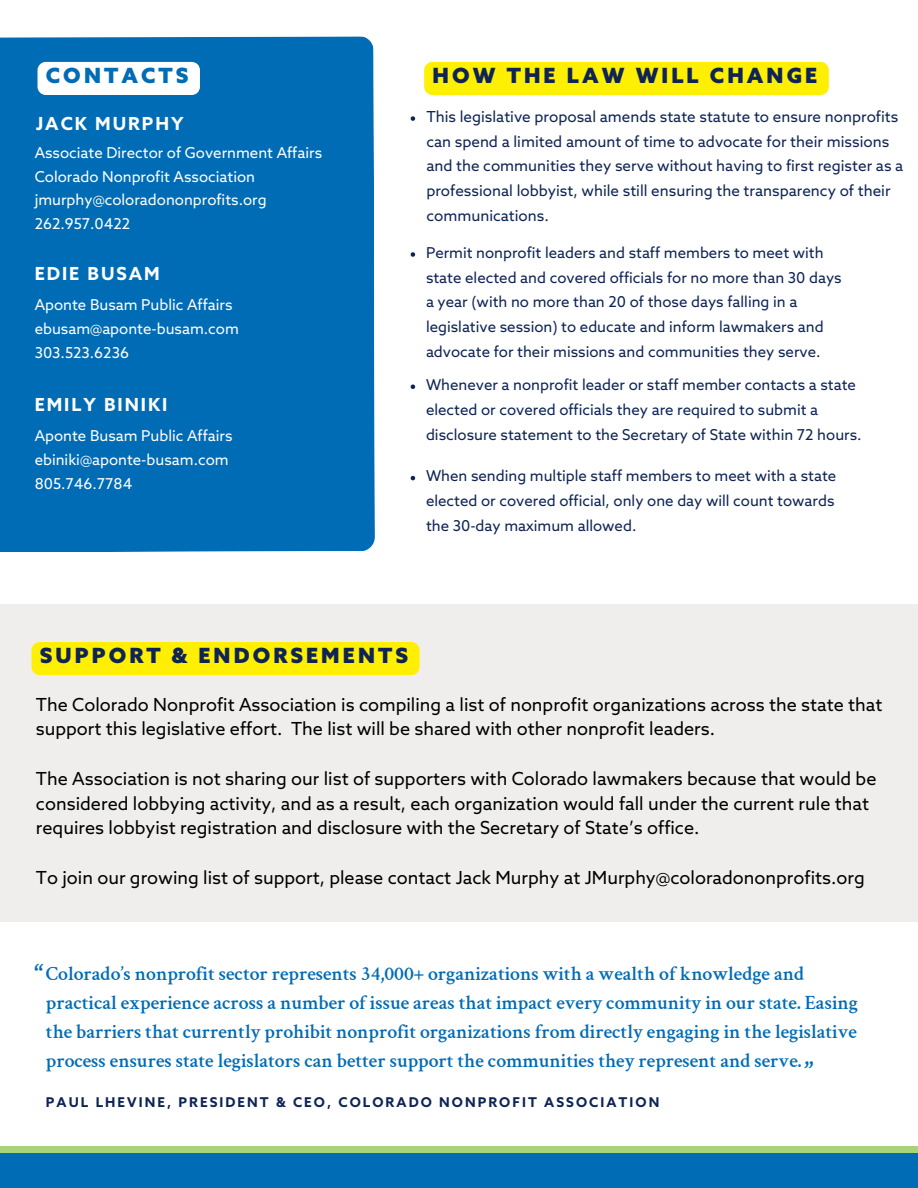
<style>
.page{position:relative;width:918px;height:1188px;background:#fff}
.page>*{position:absolute;margin:0;border:0;box-sizing:border-box;transform-origin:0 0}
.t1{font:600 30.6px "Crimson Text";color:#016cb6}
.t2{font:900 21px "Azo Sans";letter-spacing:.145em;color:#0e2454}
.t3{font:900 21px "Azo Sans";letter-spacing:.145em;color:#016cb6}
.t4{font:600 19.95px/29.2px "Crimson Text";letter-spacing:-.005em;color:#016cb6}
.t5{font:18px/24.8px "Azo Sans";color:#000}
.t6{font:700 18px "Azo Sans";letter-spacing:.11em;color:#fff}
.t7{font:15.15px/24.8px "Azo Sans";color:#0e2454}
.t8{font:15px/24.8px "Azo Sans";color:#0e2454}
.t9{font:15px/23.7px "Azo Sans";color:#fff}
.t10{font:700 13.5px "Azo Sans";letter-spacing:.15em;color:#0e2454}
</style>
<div class="page">
<div style="left:0;top:604px;width:918px;height:318px;background:#efeeed"></div>
<div style="left:0;top:37px;width:375px;height:515px;background:#016cb6"></div>
<div style="left:0;top:1147px;width:918px;height:12px;background:#a8d379"></div>
<div style="left:0;top:1153px;width:918px;height:35px;background:#016cb6"></div>
<div style="left:424px;top:62px;width:405px;height:33px;background:#ffef02"></div>
<svg style="left:411px;top:252px;width:4px;height:5px"></svg>
<svg style="left:411px;top:385px;width:4px;height:4px"></svg>
<svg style="left:411px;top:476px;width:4px;height:4px"></svg>
<svg style="left:38px;top:62px;width:162px;height:33px"></svg>
<div style="left:31px;top:642px;width:389px;height:33px;background:#ffef02"></div>
<svg style="left:411px;top:116px;width:4px;height:5px"></svg>
<h4 class="t3" style="left:46px;top:65px;width:144px">CONTACTS</h4>
<p class="t6" style="left:36px;top:115px;width:149px">JACK MURPHY</p>
<p class="t9" style="left:35px;top:142px;width:289px">Associate Director of Government Affairs<br>Colorado Nonprofit Association jmurphy@coloradononprofits.org<br>262.957.0422</p>
<p class="t6" style="left:35px;top:265px;width:127px">EDIE BUSAM</p>
<h4 class="t9" style="left:35px;top:294px;width:206px">Aponte Busam Public Affairs ebusam@aponte-busam.com<br>303.523.6236</h4>
<p class="t6" style="left:35px;top:395px;width:134px">EMILY BINIKI</p>
<h1 class="t9" style="left:35px;top:425px;width:199px">Aponte Busam Public Affairs ebiniki@aponte-busam.com<br>805.746.7784</h1>
<h3 class="t2" style="left:433px;top:65px;width:386px">HOW THE LAW WILL CHANGE</h3>
<p class="t7" style="left:426px;top:105px;width:479px">This legislative proposal amends state statute to ensure nonprofits can spend a limited amount of time to advocate for their missions and the communities they serve without having to first register as a professional lobbyist, while still ensuring the transparency of their communications.</p>
<h5 class="t8" style="left:426px;top:241px;width:417px">Permit nonprofit leaders and staff members to meet with state elected and covered officials for no more than 30 days a year (with no more than 20 of those days falling in a legislative session) to educate and inform lawmakers and advocate for their missions and communities they serve.</h5>
<h1 class="t8" style="left:426px;top:374px;width:437px">Whenever a nonprofit leader or staff member contacts a state elected or covered officials they are required to submit a disclosure statement to the Secretary of State within 72 hours.</h1>
<h1 class="t8" style="left:426px;top:465px;width:412px;text-align:justify">When sending multiple staff members to meet with a state elected or covered official, only one day will count towards the 30-day maximum allowed.</h1>
<h4 class="t2" style="left:40px;top:645px;width:370px">SUPPORT &amp; ENDORSEMENTS</h4>
<p class="t5" style="left:36px;top:693px;width:848px">The Colorado Nonprofit Association is compiling a list of nonprofit organizations across the state that support this legislative effort. The list will be shared with other nonprofit leaders.</p>
<h2 class="t5" style="left:36px;top:768px;width:842px">The Association is not sharing our list of supporters with Colorado lawmakers because that would be considered lobbying activity, and as a result, each organization would fall under the current rule that requires lobbyist registration and disclosure with the Secretary of State’s office.</h2>
<p class="t5" style="left:36px;top:867px;width:830px">To join our growing list of support, please contact Jack Murphy at JMurphy@coloradononprofits.org</p>
<h3 class="t1" style="left:34px;top:956px;width:11px">“</h3>
<h3 class="t4" style="left:46px;top:959px;width:814px">Colorado’s nonprofit sector represents 34,000+ organizations with a wealth of knowledge and practical experience across a number of issue areas that impact every community in our state. Easing the barriers that currently prohibit nonprofit organizations from directly engaging in the legislative process ensures state legislators can better support the communities they represent and serve.</h3>
<h5 class="t10" style="left:46px;top:1095px;width:615px">PAUL LHEVINE, PRESIDENT &amp; CEO, COLORADO NONPROFIT ASSOCIATION</h5>
<h5 class="t1" style="left:813px;top:1077px;width:11px;rotate:-180deg">“</h5>
</div>
